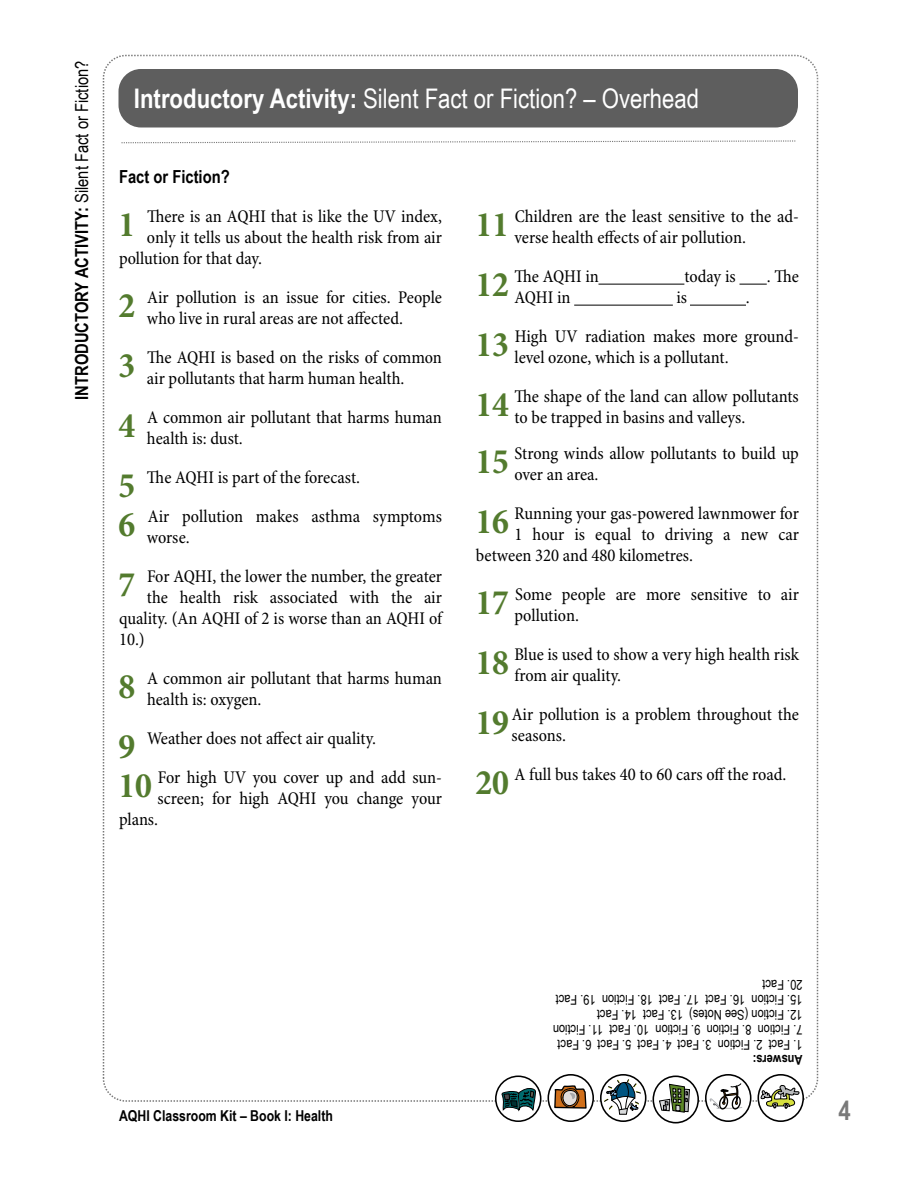
<style>
.page{position:relative;width:918px;height:1188px;background:#fff}
.page>*{position:absolute;margin:0;border:0;box-sizing:border-box;transform-origin:0 0}
.t1{font:700 condensed 36px/60px "Minion Pro";color:#537b2e;text-align:justify}
.t2{font:27px "Arial Narrow";color:#fff}
.t3{font:700 27px "Arial Narrow";color:#797979}
.t4{font:condensed 18px/21px "Minion Pro";letter-spacing:-.005em;color:#000}
.t5{font:700 18px "Arial Narrow";color:#000}
.t6{font:700 15px "Arial Narrow";color:#000}
.t7{font:13.5px "Arial Narrow";color:#000}
.t8{font:700 13.5px "Arial Narrow";color:#000}
.s1{font-weight:400}
.s2{font-weight:700}
</style>
<div class="page">
<hr style="left:598px;top:284px;width:86px;height:1px;background:#000">
<svg style="left:740px;top:284px;width:27px;height:1px"></svg>
<hr style="left:574px;top:305px;width:99px;height:1px;background:#000">
<hr style="left:690px;top:305px;width:56px;height:1px;background:#000">
<svg style="left:496px;top:1076px;width:45px;height:45px"></svg>
<div style="left:495px;top:1076px;width:46px;height:46px;border:2px solid #000;border-radius:50%"></div>
<svg style="left:499px;top:1086px;width:38px;height:27px"></svg>
<div style="left:548px;top:1074px;width:46px;height:48px;border:2px solid #000;border-radius:50%"></div>
<svg style="left:553px;top:1085px;width:34px;height:24px"></svg>
<svg style="left:653px;top:1076px;width:45px;height:47px"></svg>
<div style="left:652px;top:1076px;width:47px;height:47px;border:2px solid #000;border-radius:50%"></div>
<svg style="left:659px;top:1084px;width:31px;height:29px"></svg>
<div style="left:705px;top:1074px;width:47px;height:48px;border:2px solid #000;border-radius:50%"></div>
<svg style="left:709px;top:1082px;width:33px;height:28px"></svg>
<div style="left:758px;top:1074px;width:46px;height:48px;border:2px solid #000;border-radius:50%"></div>
<svg style="left:760px;top:1074px;width:41px;height:48px"></svg>
<svg style="left:601px;top:1075px;width:45px;height:46px"></svg>
<div style="left:600px;top:1074px;width:46px;height:48px;border:2px solid #000;border-radius:50%"></div>
<svg style="left:603px;top:1079px;width:38px;height:36px"></svg>
<img style="left:114px;top:54px;width:705px;height:86px">
<div style="left:118px;top:69px;width:680px;height:59px;background:#5e5e5e;border-radius:22px"></div>
<svg style="left:121px;top:140px;width:675px;height:4px"></svg>
<p class="t5" style="left:68px;top:400px;width:341px;rotate:-90deg">INTRODUCTORY ACTIVITY: <span class="s1">Silent Fact or Fiction?</span></p>
<h2 class="t2" style="left:134px;top:79px;width:567px"><span class="s2">Introductory Activity:</span> Silent Fact or Fiction? – Overhead</h2>
<p class="t5" style="left:119px;top:163px;width:112px">Fact or Fiction?</p>
<p class="t4" style="left:147px;top:206px;width:296px">There is an AQHI that is like the UV index,</p>
<p class="t4" style="left:147px;top:227px;width:296px">only it tells us about the health risk from air</p>
<p class="t4" style="left:119px;top:249px;width:144px">pollution for that day.</p>
<p class="t4" style="left:147px;top:288px;width:297px">Air pollution is an issue for cities. People who live in rural areas are not affected.</p>
<p class="t4" style="left:147px;top:348px;width:297px">The AQHI is based on the risks of common air pollutants that harm human health.</p>
<p class="t4" style="left:147px;top:408px;width:296px">A common air pollutant that harms human health is: dust.</p>
<p class="t4" style="left:147px;top:459px;width:297px;line-height:39px">The AQHI is part of the forecast.<br>Air pollution makes asthma symptoms</p>
<p class="t4" style="left:147px;top:519px;width:296px;line-height:39px">worse.<br>For AQHI, the lower the number, the greater</p>
<p class="t4" style="left:119px;top:588px;width:324px;text-align:justify;text-indent:28px">the health risk associated with the air quality. (An AQHI of 2 is worse than an AQHI of 10.)</p>
<p class="t4" style="left:147px;top:669px;width:296px">A common air pollutant that harms human health is: oxygen.</p>
<p class="t4" style="left:158px;top:720px;width:286px;line-height:39px;text-indent:-11px">Weather does not affect air quality.<br>For high UV you cover up and add sun-</p>
<p class="t4" style="left:119px;top:789px;width:324px;text-indent:38px">screen; for high AQHI you change your plans.</p>
<h1 class="t1" style="left:118px;top:195px;width:18px">1</h1>
<h1 class="t1" style="left:118px;top:276px;width:18px">2<br>3<br>4<br>5</h1>
<h1 class="t1" style="left:118px;top:495px;width:18px">6<br>7</h1>
<h1 class="t1" style="left:118px;top:657px;width:18px">8<br>9</h1>
<h1 class="t1" style="left:118px;top:756px;width:35px">10</h1>
<p class="t4" style="left:514px;top:206px;width:286px">Children are the least sensitive to the ad&shy;verse health effects of air pollution.</p>
<p class="t4" style="left:515px;top:266px;width:86px">The AQHI in</p>
<p class="t4" style="left:684px;top:266px;width:53px">today is</p>
<p class="t4" style="left:767px;top:266px;width:34px">. The</p>
<p class="t4" style="left:514px;top:287px;width:58px">AQHI in</p>
<p class="t4" style="left:677px;top:287px;width:12px">is</p>
<h1 class="t1" style="left:476px;top:196px;width:35px;line-height:59.4px">11<br>12<br>13<br>14<br>15<br>16</h1>
<p class="t4" style="left:515px;top:278px;width:286px;line-height:39px;text-indent:231px">.<br>High UV radiation makes more ground-</p>
<p class="t4" style="left:514px;top:338px;width:286px;line-height:39px">level ozone, which is a pollutant.<br>The shape of the land can allow pollutants</p>
<p class="t4" style="left:514px;top:400px;width:286px;line-height:36px">to be trapped in basins and valleys.<br>Strong winds allow pollutants to build up</p>
<p class="t4" style="left:514px;top:456px;width:286px;line-height:39px">over an area.<br>Running your gas-powered lawnmower for</p>
<p class="t4" style="left:476px;top:525px;width:324px;text-indent:39px">1 hour is equal to driving a new car between 320 and 480 kilometres.</p>
<p class="t4" style="left:514px;top:585px;width:286px">Some people are more sensitive to air pollution.</p>
<p class="t4" style="left:514px;top:645px;width:286px">Blue is used to show a very high health risk from air quality.</p>
<p class="t4" style="left:511px;top:705px;width:289px">Air pollution is a problem throughout the seasons.</p>
<p class="t4" style="left:514px;top:765px;width:273px">A full bus takes 40 to 60 cars off the road.</p>
<h1 class="t1" style="left:476px;top:573px;width:35px">17<br>18<br>19<br>20</h1>
<p class="t7" style="left:802px;top:994px;width:42px;rotate:-180deg">20. Fact</p>
<p class="t7" style="left:802px;top:1009px;width:248px;rotate:-180deg">15. Fiction 16. Fact 17. Fact 18. Fiction 19. Fact</p>
<p class="t7" style="left:802px;top:1024px;width:207px;rotate:-180deg">12. Fiction (See Notes) 13. Fact 14. Fact</p>
<p class="t7" style="left:802px;top:1039px;width:251px;rotate:-180deg">7. Fiction 8. Fiction 9. Fiction 10. Fact 11. Fiction</p>
<p class="t7" style="left:802px;top:1054px;width:246px;rotate:-180deg">1. Fact 2. Fiction 3. Fact 4. Fact 5. Fact 6. Fact</p>
<p class="t8" style="left:802px;top:1069px;width:51px;rotate:-180deg">Answers:</p>
<p class="t6" style="left:119px;top:1104px;width:215px">AQHI Classroom Kit – Book I: Health</p>
<h2 class="t3" style="left:838px;top:1090px;width:14px">4</h2>
</div>
